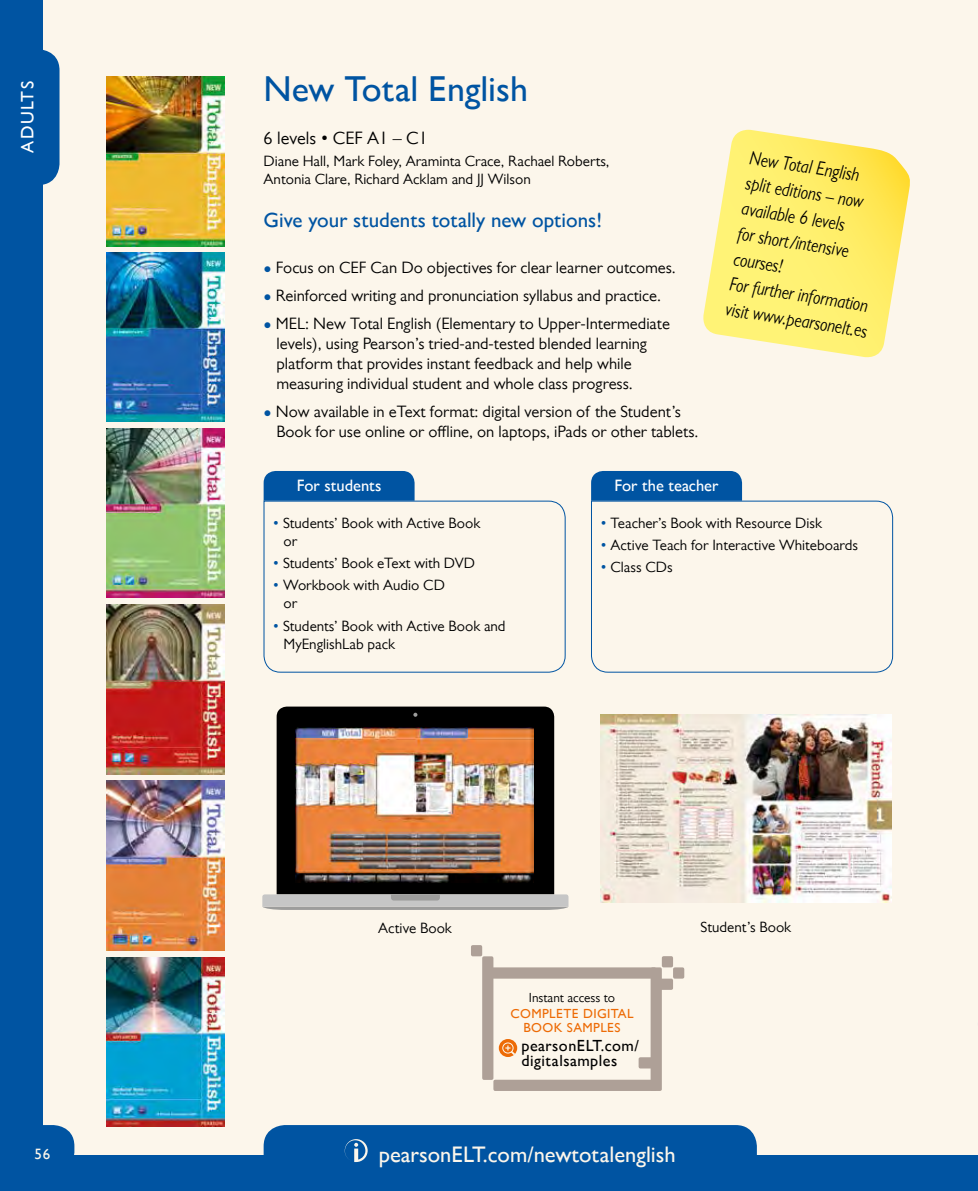
<style>
.page{position:relative;width:978px;height:1191px;background:#fcf6eb}
.page>*{position:absolute;margin:0;border:0;box-sizing:border-box;transform-origin:0 0}
.t1{font:500 36px "Gill Sans MT Pro";color:#0054a2}
.t2{font:700 22.5px "Gill Sans MT Pro";color:#fcf6eb}
.t3{font:500 21px "Gill Sans MT Pro";color:#0054a2}
.t4{font:italic 19.5px/25.5px "Gill Sans MT Pro";color:#000;scale:.85 1}
.t5{font:18px "Gill Sans MT Pro";color:#000}
.t6{font:700 18px "Gill Sans MT Pro";letter-spacing:.08em;color:#fff}
.t7{font:16.5px/19.8px "Gill Sans MT Pro";color:#000}
.t8{font:700 16.5px "Gill Sans MT Pro";color:#fff}
.t9{font:700 16.05px/14.5px "Gill Sans MT Pro";letter-spacing:.03em;color:#000}
.t10{font:15px/18px "Gill Sans MT Pro";color:#000}
.t11{font:700 15px "Gill Sans MT Pro";color:#fcf6eb}
.t12{font:700 13.2px/13.2px "Gill Sans MT Pro";letter-spacing:.03em;color:#ed6b06;text-align:center}
.t13{font:13.2px "Gill Sans MT Pro";color:#000}
.s1{font-family:"Arial";font-size:13.5px;color:#0054a2}
.s2{color:#0054a2}
</style>
<div class="page">
<div style="left:0;top:0;width:43px;height:1191px;background:#0054a2"></div>
<div style="left:0;top:1125px;width:74px;height:48px;background:#0054a2;border-radius:21px"></div>
<svg style="left:43px;top:50px;width:17px;height:135px;background:#1964a9"></svg>
<div style="left:264px;top:1125px;width:493px;height:57px;background:#0054a2;border-radius:21px"></div>
<svg style="left:43px;top:1139px;width:935px;height:52px"></svg>
<img style="left:106px;top:77px;width:118px;height:169px">
<img style="left:106px;top:253px;width:118px;height:169px">
<img style="left:106px;top:429px;width:118px;height:168px">
<img style="left:106px;top:605px;width:118px;height:169px">
<img style="left:106px;top:781px;width:118px;height:169px">
<img style="left:106px;top:957px;width:118px;height:169px">
<div style="left:277px;top:706px;width:277px;height:188px;background:#000"></div>
<svg style="left:413px;top:712px;width:4px;height:5px"></svg>
<svg style="left:262px;top:894px;width:306px;height:16px;background:#bcbcbb"></svg>
<img style="left:296px;top:728px;width:238px;height:154px">
<img style="left:600px;top:714px;width:292px;height:188px">
<svg style="left:499px;top:1039px;width:18px;height:18px"></svg>
<div style="left:502px;top:1042px;width:12px;height:11px;border:1px solid #fcf6eb;border-radius:50%"></div>
<svg style="left:505px;top:1045px;width:12px;height:12px"></svg>
<div style="left:662px;top:956px;width:11px;height:11px;background:#aea097;border-radius:2px"></div>
<div style="left:673px;top:967px;width:11px;height:11px;background:#aea097;border-radius:2px"></div>
<div style="left:658px;top:978px;width:15px;height:12px;background:#aea097;border-radius:2px"></div>
<div style="left:639px;top:1057px;width:15px;height:11px;background:#aea097;border-radius:2px"></div>
<div style="left:482px;top:956px;width:11px;height:123px;background:#aea097;border-radius:2px"></div>
<div style="left:651px;top:967px;width:11px;height:124px;background:#aea097;border-radius:2px"></div>
<div style="left:488px;top:967px;width:168px;height:11px;background:#aea097;border-radius:2px"></div>
<div style="left:493px;top:1079px;width:163px;height:12px;background:#aea097;border-radius:2px"></div>
<div style="left:471px;top:945px;width:11px;height:11px;background:#aea097;border-radius:2px"></div>
<svg style="left:703px;top:130px;width:207px;height:228px"></svg>
<svg style="left:263px;top:500px;width:303px;height:173px"></svg>
<div style="left:264px;top:471px;width:151px;height:30px;background:#0054a2"></div>
<svg style="left:591px;top:500px;width:302px;height:173px"></svg>
<div style="left:591px;top:471px;width:151px;height:30px;background:#0054a2"></div>
<hr style="left:977px;top:1030px;width:1px;height:133px;background:#0054a2">
<p class="t6" style="left:17px;top:153px;width:73px;rotate:-90deg">ADULTS</p>
<p class="t11" style="left:35px;top:1144px;width:17px">56</p>
<h1 class="t1" style="left:264px;top:68px;width:266px">New Total English</h1>
<p class="t5" style="left:264px;top:128px;width:166px">6 levels • CEF A1 – C1</p>
<p class="t10" style="left:264px;top:152px;width:347px">Diane Hall, Mark Foley, Araminta Crace, Rachael Roberts,<br>Antonia Clare, Richard Acklam and JJ Wilson</p>
<p class="t3" style="left:264px;top:208px;width:340px">Give your students totally new options!</p>
<p class="t7" style="left:264px;top:257px;width:414px"><span class="s1">●</span> Focus on CEF Can Do objectives for clear learner outcomes.</p>
<p class="t7" style="left:264px;top:285px;width:399px"><span class="s1">●</span> Reinforced writing and pronunciation syllabus and practice.</p>
<p class="t7" style="left:276px;top:314px;width:395px;text-indent:-13px"><span class="s1">●</span> MEL: New Total English (Elementary to Upper-Intermediate levels), using Pearson’s tried-and-tested blended learning platform that provides instant feedback and help while measuring individual student and whole class progress.</p>
<p class="t7" style="left:276px;top:401px;width:423px;text-indent:-13px"><span class="s1">●</span> Now available in eText format: digital version of the Student’s<br>Book for use online or offline, on laptops, iPads or other tablets.</p>
<p class="t4" style="left:752px;top:145px;width:170px;rotate:9deg">New Total English<br>split editions – now available 6 levels<br>for short/intensive courses!<br>For further information visit www.pearsonelt.es</p>
<p class="t8" style="left:297px;top:476px;width:86px">For students</p>
<p class="t10" style="left:284px;top:513px;width:198px;text-indent:-11px"><span class="s2">•</span> Students’ Book with Active Book or</p>
<p class="t10" style="left:273px;top:554px;width:204px"><span class="s2">•</span> Students’ Book eText with DVD</p>
<p class="t10" style="left:284px;top:576px;width:163px;text-indent:-11px"><span class="s2">•</span> Workbook with Audio CD or</p>
<p class="t10" style="left:284px;top:616px;width:224px;text-indent:-11px"><span class="s2">•</span> Students’ Book with Active Book and<br>MyEnglishLab pack</p>
<p class="t8" style="left:615px;top:476px;width:105px">For the teacher</p>
<p class="t10" style="left:600px;top:513px;width:223px"><span class="s2">•</span> Teacher’s Book with Resource Disk</p>
<p class="t10" style="left:600px;top:536px;width:259px"><span class="s2">•</span> Active Teach for Interactive Whiteboards</p>
<p class="t10" style="left:600px;top:558px;width:74px"><span class="s2">•</span> Class CDs</p>
<p class="t10" style="left:378px;top:918px;width:75px">Active Book</p>
<p class="t10" style="left:701px;top:917px;width:92px">Student’s Book</p>
<p class="t13" style="left:529px;top:989px;width:88px">Instant access to</p>
<p class="t12" style="left:510px;top:1007px;width:125px">COMPLETE DIGITAL<br>BOOK SAMPLES</p>
<p class="t9" style="left:521px;top:1038px;width:119px">pearsonELT.com/ digitalsamples</p>
<h2 class="t2" style="left:379px;top:1141px;width:298px">pearsonELT.com/newtotalenglish</h2>
</div>
